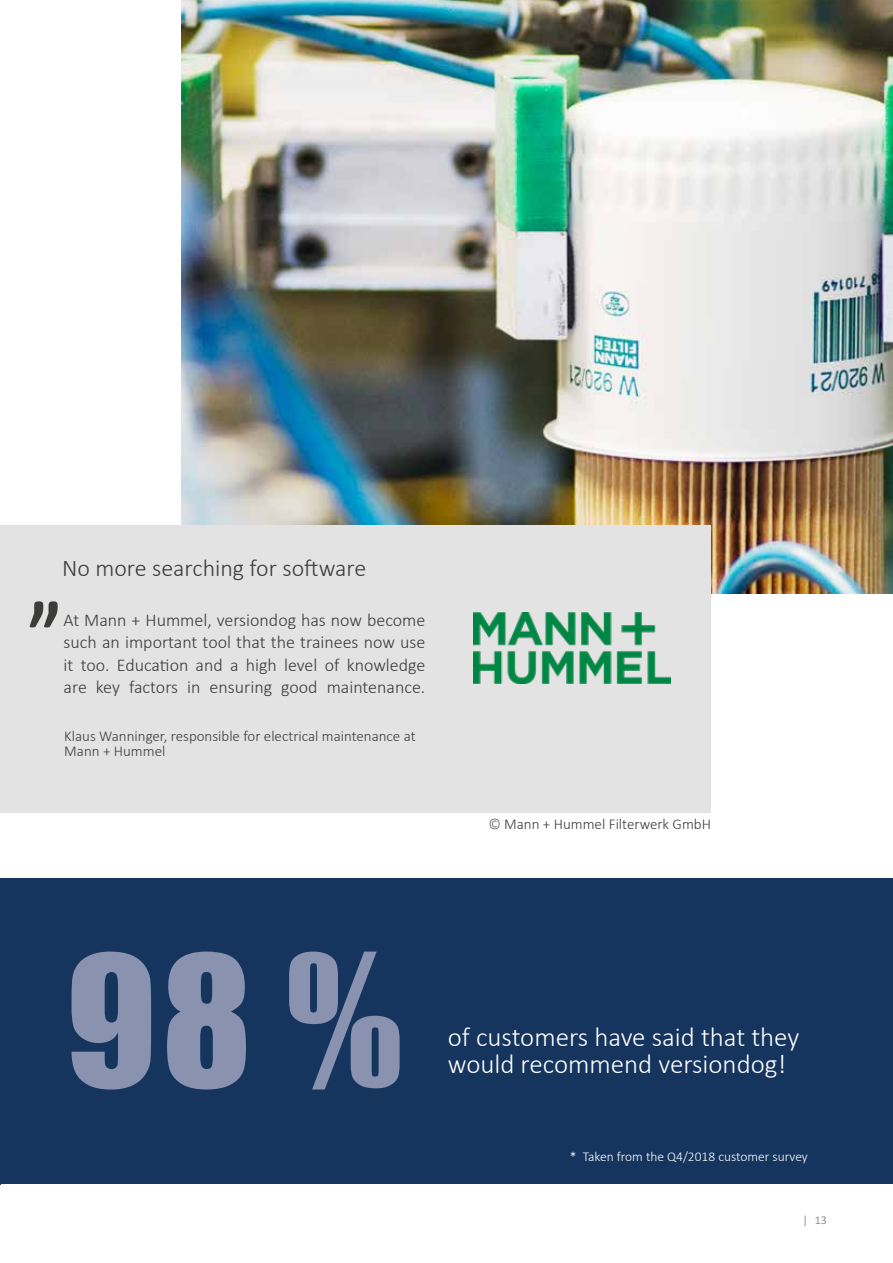
<style>
.page{position:relative;width:893px;height:1263px;background:#fff}
.page>*{position:absolute;margin:0;border:0;box-sizing:border-box;transform-origin:0 0}
.t1{font:168px "Impact";color:#8993b0}
.t2{font:700 93px "Calibri";color:#3c3c3b;scale:.81 1}
.t3{font:300 27px "Calibri";color:#fff}
.t4{font:300 24px "Calibri";color:#3c3c3b}
.t5{font:300 18px/22.5px "Calibri";color:#3c3c3b;text-align:justify}
.t6{font:300 15px/15px "Calibri";color:#3c3c3b}
.t7{font:300 13.5px "Calibri";color:#fff}
.t8{font:12px "Calibri";color:#929292}
.s1{color:#575756}
</style>
<div class="page">
<div style="left:0;top:878px;width:893px;height:306px;background:#16355e"></div>
<img style="left:182px;top:0;width:711px;height:593px">
<div style="left:0;top:525px;width:711px;height:287px;background:#e3e3e3"></div>
<img style="left:474px;top:612px;width:196px;height:71px">
<h3 class="t4" style="left:62px;top:553px;width:306px">No more searching for software</h3>
<h2 class="t2" style="left:29px;top:518px;width:42px">„</h2>
<p class="t5" style="left:64px;top:608px;width:363px">At Mann + Hummel, versiondog has now become such an important tool that the trainees now use it too. Education and a high level of knowledge are key factors in ensuring good maintenance.</p>
<p class="t6" style="left:64px;top:728px;width:353px">Klaus Wanninger, responsible for electrical maintenance at<br>Mann + Hummel</p>
<p class="t6" style="left:488px;top:816px;width:224px"><span class="s1">©</span> Mann + Hummel Filterwerk GmbH</p>
<h1 class="t1" style="left:66px;top:891px;width:338px">98 %</h1>
<h3 class="t3" style="left:448px;top:1021px;width:353px">of customers have said that they</h3>
<h3 class="t3" style="left:448px;top:1048px;width:340px">would recommend versiondog!</h3>
<p class="t7" style="left:570px;top:1148px;width:239px">* Taken from the Q4/2018 customer survey</p>
<p class="t8" style="left:802px;top:1212px;width:26px">| 13</p>
</div>
